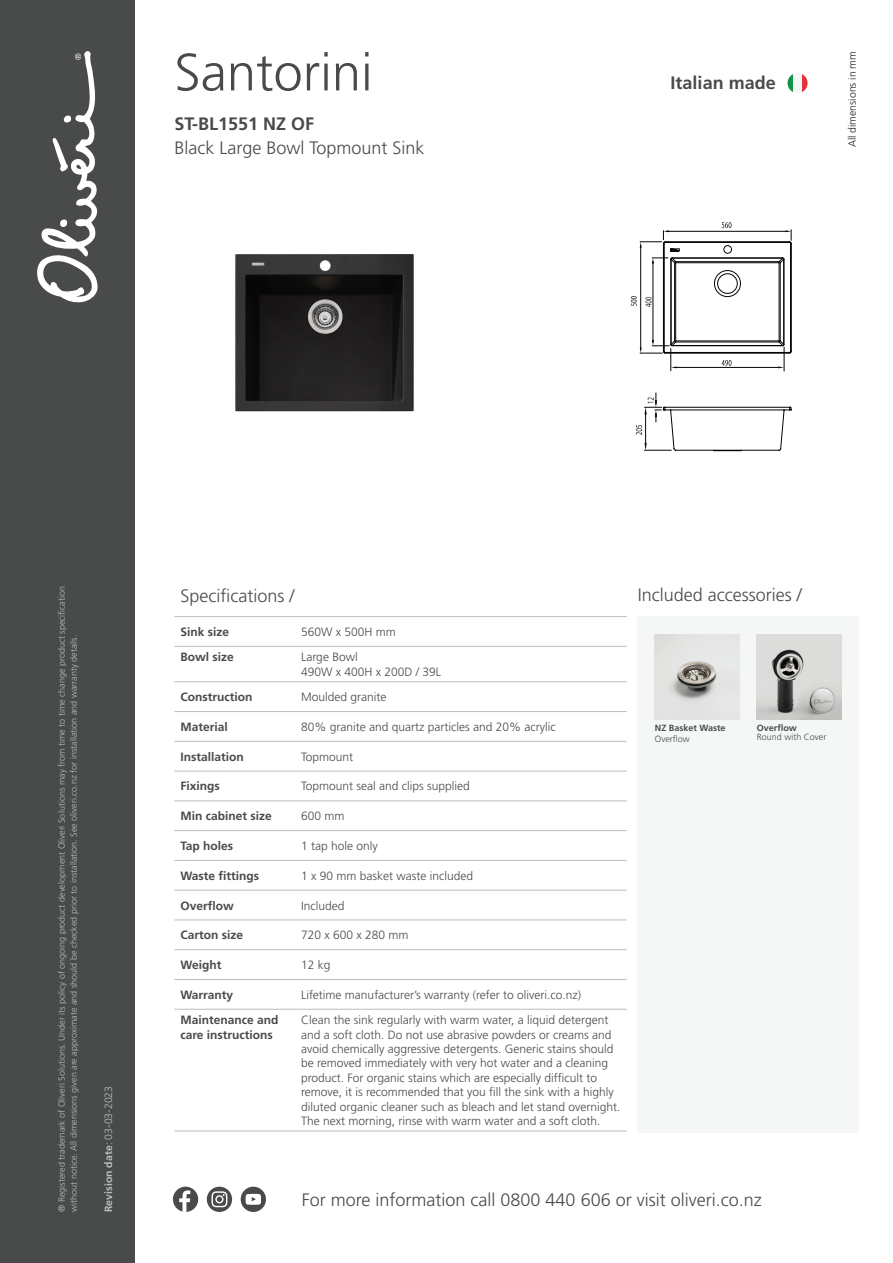
<style>
.page{position:relative;width:893px;height:1263px;background:#fff}
.page>*{position:absolute;margin:0;border:0;box-sizing:border-box;transform-origin:0 0}
.t1{font:300 52.5px "Frutiger LT Std";color:#494a4a}
.t2{font:300 18px "Frutiger LT Std";color:#494a4a}
.t3{font:700 18px "Frutiger LT Std";color:#494a4a}
.t4{font:300 12px/14.4px "Frutiger LT Std";color:#494a4a}
.t5{font:700 12px/14.4px "Frutiger LT Std";color:#494a4a}
.t6{font:700 10.5px "Frutiger LT Std";color:#bcbdc0}
.t7{font:300 10.5px "Frutiger LT Std";color:#231f20}
.t8{font:300 9px/12px "Frutiger LT Std";color:#bcbdc0}
.t9{font:300 9px "Frutiger LT Std";color:#494a4a}
.t10{font:700 9px "Frutiger LT Std";color:#494a4a}
.s1{font-weight:300}
</style>
<div class="page">
<div style="left:0;top:0;width:135px;height:1263px;background:#494a4a"></div>
<svg style="left:37px;top:51px;width:61px;height:252px"></svg>
<div style="left:207px;top:1187px;width:25px;height:25px;background:#494a4a;border-radius:50%"></div>
<svg style="left:211px;top:1191px;width:16px;height:16px"></svg>
<div style="left:173px;top:1187px;width:25px;height:25px;background:#494a4a;border-radius:50%"></div>
<svg style="left:179px;top:1190px;width:11px;height:22px"></svg>
<div style="left:241px;top:1187px;width:25px;height:25px;background:#494a4a;border-radius:50%"></div>
<svg style="left:246px;top:1194px;width:15px;height:11px"></svg>
<svg style="left:787px;top:73px;width:21px;height:20px"></svg>
<div style="left:638px;top:617px;width:221px;height:516px;background:#f5f7f7"></div>
<hr style="left:174px;top:616px;width:121px;height:1px;background:#bcbdc0">
<hr style="left:295px;top:616px;width:332px;height:1px;background:#bcbdc0">
<hr style="left:174px;top:646px;width:121px;height:1px;background:#bcbdc0">
<hr style="left:295px;top:646px;width:332px;height:1px;background:#bcbdc0">
<hr style="left:174px;top:681px;width:121px;height:1px;background:#bcbdc0">
<hr style="left:295px;top:681px;width:332px;height:1px;background:#bcbdc0">
<hr style="left:174px;top:711px;width:121px;height:1px;background:#bcbdc0">
<hr style="left:295px;top:711px;width:332px;height:1px;background:#bcbdc0">
<hr style="left:174px;top:741px;width:121px;height:1px;background:#bcbdc0">
<hr style="left:295px;top:741px;width:332px;height:1px;background:#bcbdc0">
<hr style="left:174px;top:771px;width:121px;height:1px;background:#bcbdc0">
<hr style="left:295px;top:771px;width:332px;height:1px;background:#bcbdc0">
<hr style="left:174px;top:800px;width:121px;height:1px;background:#bcbdc0">
<hr style="left:295px;top:800px;width:332px;height:1px;background:#bcbdc0">
<hr style="left:174px;top:830px;width:121px;height:1px;background:#bcbdc0">
<hr style="left:295px;top:830px;width:332px;height:1px;background:#bcbdc0">
<hr style="left:174px;top:860px;width:121px;height:1px;background:#bcbdc0">
<hr style="left:295px;top:860px;width:332px;height:1px;background:#bcbdc0">
<hr style="left:174px;top:890px;width:121px;height:1px;background:#bcbdc0">
<hr style="left:295px;top:890px;width:332px;height:1px;background:#bcbdc0">
<hr style="left:174px;top:920px;width:121px;height:1px;background:#bcbdc0">
<hr style="left:295px;top:920px;width:332px;height:1px;background:#bcbdc0">
<hr style="left:174px;top:949px;width:121px;height:1px;background:#bcbdc0">
<hr style="left:295px;top:949px;width:332px;height:1px;background:#bcbdc0">
<hr style="left:174px;top:979px;width:121px;height:1px;background:#bcbdc0">
<hr style="left:295px;top:979px;width:332px;height:1px;background:#bcbdc0">
<hr style="left:174px;top:1009px;width:121px;height:1px;background:#bcbdc0">
<hr style="left:295px;top:1009px;width:332px;height:1px;background:#bcbdc0">
<hr style="left:174px;top:1131px;width:121px;height:1px;background:#bcbdc0">
<hr style="left:295px;top:1131px;width:332px;height:1px;background:#bcbdc0">
<img style="left:235px;top:254px;width:179px;height:157px">
<div style="left:724px;top:245px;width:8px;height:8px;border:1px solid #040503;border-radius:50%"></div>
<hr style="left:640px;top:246px;width:1px;height:103px;background:#040503">
<hr style="left:653px;top:263px;width:1px;height:78px;background:#040503">
<hr style="left:667px;top:231px;width:120px;height:1px;background:#040503">
<hr style="left:675px;top:367px;width:104px;height:1px;background:#040503">
<hr style="left:783px;top:259px;width:1px;height:85px;background:#040503">
<hr style="left:784px;top:259px;width:1px;height:85px;background:#040503">
<hr style="left:665px;top:352px;width:125px;height:1px;background:#040503">
<hr style="left:664px;top:243px;width:1px;height:109px;background:#040503">
<hr style="left:672px;top:345px;width:111px;height:1px;background:#040503">
<hr style="left:672px;top:258px;width:111px;height:1px;background:#040503">
<hr style="left:671px;top:259px;width:1px;height:85px;background:#040503">
<hr style="left:790px;top:243px;width:1px;height:109px;background:#040503">
<hr style="left:665px;top:353px;width:125px;height:1px;background:#040503">
<hr style="left:791px;top:243px;width:1px;height:109px;background:#040503">
<svg style="left:786px;top:230px;width:6px;height:13px"></svg>
<hr style="left:665px;top:242px;width:125px;height:1px;background:#040503">
<hr style="left:663px;top:243px;width:1px;height:109px;background:#040503">
<hr style="left:676px;top:261px;width:103px;height:1px;background:#040503">
<hr style="left:780px;top:263px;width:1px;height:78px;background:#040503">
<hr style="left:674px;top:263px;width:1px;height:78px;background:#040503">
<hr style="left:676px;top:342px;width:103px;height:1px;background:#040503">
<hr style="left:675px;top:263px;width:1px;height:78px;background:#040503">
<hr style="left:676px;top:262px;width:103px;height:1px;background:#040503">
<svg style="left:652px;top:258px;width:24px;height:5px"></svg>
<svg style="left:640px;top:340px;width:36px;height:31px"></svg>
<svg style="left:779px;top:258px;width:6px;height:5px"></svg>
<hr style="left:676px;top:341px;width:103px;height:1px;background:#040503">
<hr style="left:779px;top:263px;width:1px;height:78px;background:#040503">
<svg style="left:779px;top:340px;width:13px;height:31px"></svg>
<div style="left:714px;top:270px;width:27px;height:27px;border:1px solid #040503;border-radius:50%"></div>
<div style="left:717px;top:274px;width:20px;height:20px;border:1px solid #040503;border-radius:50%"></div>
<svg style="left:640px;top:231px;width:40px;height:21px"></svg>
<svg style="left:636px;top:393px;width:156px;height:58px"></svg>
<svg style="left:645px;top:297px;width:6px;height:10px"></svg>
<svg style="left:631px;top:296px;width:6px;height:10px"></svg>
<svg style="left:722px;top:222px;width:9px;height:6px"></svg>
<svg style="left:722px;top:360px;width:10px;height:6px"></svg>
<img style="left:655px;top:635px;width:84px;height:84px">
<img style="left:757px;top:635px;width:85px;height:85px">
<h1 class="t1" style="left:174px;top:43px;width:200px">Santorini</h1>
<h2 class="t3" style="left:174px;top:113px;width:141px">ST-BL1551 NZ OF</h2>
<h2 class="t2" style="left:174px;top:137px;width:252px">Black Large Bowl Topmount Sink</h2>
<h2 class="t3" style="left:671px;top:73px;width:107px">Italian made</h2>
<p class="t7" style="left:846px;top:147px;width:98px;rotate:-90deg">All dimensions in mm</p>
<p class="t8" style="left:56px;top:1212px;width:627px;rotate:-90deg">® Registered trademark of Oliveri Solutions. Under its policy of ongoing product development Oliveri Solutions may from time to time change product specification without notice. All dimensions given are approximate and should be checked prior to installation. See oliveri.co.nz for installation and warranty details.</p>
<p class="t6" style="left:102px;top:1212px;width:128px;rotate:-90deg">Revision date<span class="s1">: 03-03-2023</span></p>
<h2 class="t2" style="left:180px;top:586px;width:116px">Specifications /</h2>
<p class="t5" style="left:180px;top:625px;width:50px">Sink size</p>
<p class="t4" style="left:301px;top:625px;width:96px">560W x 500H mm</p>
<p class="t5" style="left:180px;top:650px;width:55px">Bowl size</p>
<p class="t4" style="left:301px;top:650px;width:142px">Large Bowl<br>490W x 400H x 200D / 39L</p>
<p class="t5" style="left:180px;top:690px;width:73px">Construction</p>
<p class="t4" style="left:301px;top:690px;width:87px">Moulded granite</p>
<p class="t5" style="left:180px;top:720px;width:49px">Material</p>
<p class="t4" style="left:301px;top:720px;width:256px">80% granite and quartz particles and 20% acrylic</p>
<p class="t5" style="left:180px;top:749px;width:65px">Installation</p>
<p class="t4" style="left:301px;top:749px;width:54px">Topmount</p>
<p class="t5" style="left:180px;top:779px;width:41px">Fixings</p>
<p class="t4" style="left:301px;top:779px;width:170px">Topmount seal and clips supplied</p>
<p class="t5" style="left:180px;top:809px;width:93px">Min cabinet size</p>
<p class="t4" style="left:301px;top:809px;width:45px">600 mm</p>
<p class="t5" style="left:180px;top:839px;width:54px">Tap holes</p>
<p class="t4" style="left:301px;top:839px;width:78px">1 tap hole only</p>
<p class="t5" style="left:180px;top:868px;width:80px">Waste fittings</p>
<p class="t4" style="left:301px;top:868px;width:174px">1 x 90 mm basket waste included</p>
<p class="t5" style="left:180px;top:898px;width:55px">Overflow</p>
<p class="t4" style="left:301px;top:898px;width:45px">Included</p>
<p class="t5" style="left:180px;top:928px;width:64px">Carton size</p>
<p class="t4" style="left:301px;top:928px;width:109px">720 x 600 x 280 mm</p>
<p class="t5" style="left:180px;top:958px;width:43px">Weight</p>
<p class="t4" style="left:301px;top:958px;width:31px">12 kg</p>
<p class="t5" style="left:180px;top:987px;width:54px">Warranty</p>
<p class="t4" style="left:301px;top:988px;width:282px">Lifetime manufacturer’s warranty (refer to oliveri.co.nz)</p>
<p class="t5" style="left:180px;top:1013px;width:100px">Maintenance and care instructions</p>
<p class="t4" style="left:301px;top:1013px;width:321px">Clean the sink regularly with warm water, a liquid detergent and a soft cloth. Do not use abrasive powders or creams and avoid chemically aggressive detergents. Generic stains should be removed immediately with very hot water and a cleaning product. For organic stains which are especially difficult to remove, it is recommended that you fill the sink with a highly diluted organic cleaner such as bleach and let stand overnight.<br>The next morning, rinse with warm water and a soft cloth.</p>
<h2 class="t2" style="left:638px;top:585px;width:166px">Included accessories /</h2>
<p class="t10" style="left:655px;top:722px;width:72px">NZ Basket Waste</p>
<p class="t9" style="left:655px;top:733px;width:37px">Overflow</p>
<p class="t10" style="left:757px;top:722px;width:42px">Overflow</p>
<p class="t9" style="left:757px;top:731px;width:71px">Round with Cover</p>
<h2 class="t2" style="left:302px;top:1190px;width:461px">For more information call 0800 440 606 or visit oliveri.co.nz</h2>
</div>
